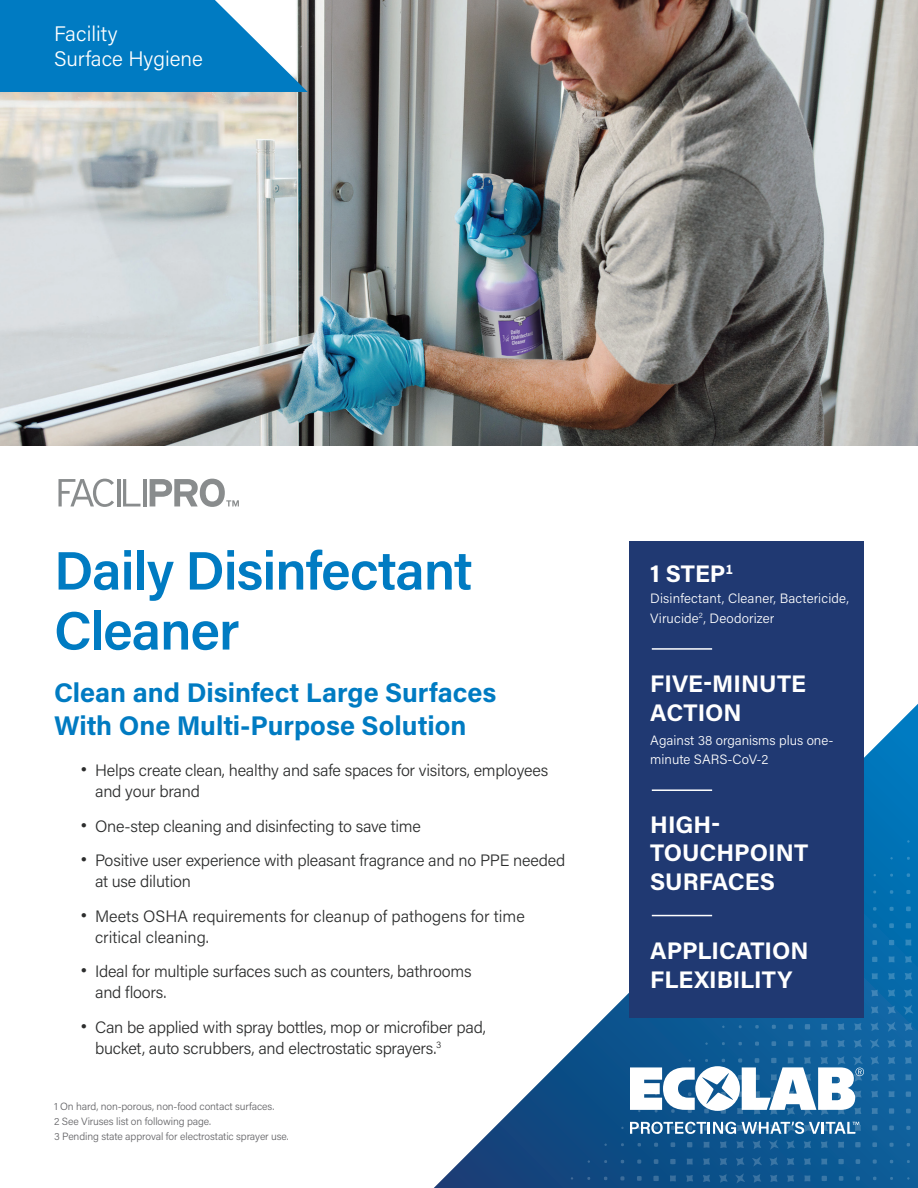
<style>
.page{position:relative;width:918px;height:1188px;background:#fff}
.page>*{position:absolute;margin:0;border:0;box-sizing:border-box;transform-origin:0 0}
.t1{font:600 54px/60px "Acumin Pro";letter-spacing:-.02em;color:#007bc2}
.t2{font:700 27px/33px "Acumin Pro";color:#007bc2}
.t3{font:700 24px/28.5px "Acumin Pro";color:#fff}
.t4{font:300 21px/25.5px "Acumin Pro";color:#fff}
.t5{font:300 16.5px/21px "Acumin Pro";letter-spacing:-.015em;color:#2c2d2d}
.t6{font:300 13.5px/19.5px "Acumin Pro";letter-spacing:.01em;color:#fff}
.t7{font:300 10.5px/15px "Acumin Pro";letter-spacing:-.01em;color:#636366}
</style>
<div class="page">
<img style="left:0;top:0;width:918px;height:446px">
<svg style="left:434px;top:704px;width:484px;height:484px"></svg>
<svg style="left:753px;top:1174px;width:8px;height:9px"></svg>
<svg style="left:770px;top:1175px;width:8px;height:7px"></svg>
<svg style="left:787px;top:1175px;width:7px;height:7px"></svg>
<svg style="left:804px;top:1175px;width:6px;height:6px"></svg>
<svg style="left:822px;top:1176px;width:5px;height:5px"></svg>
<svg style="left:839px;top:1176px;width:5px;height:5px"></svg>
<svg style="left:856px;top:1176px;width:4px;height:5px"></svg>
<svg style="left:873px;top:1177px;width:4px;height:3px"></svg>
<svg style="left:735px;top:1173px;width:10px;height:11px"></svg>
<svg style="left:719px;top:1174px;width:9px;height:9px"></svg>
<svg style="left:703px;top:1175px;width:7px;height:7px"></svg>
<svg style="left:686px;top:1175px;width:7px;height:7px"></svg>
<svg style="left:670px;top:1175px;width:6px;height:6px"></svg>
<svg style="left:653px;top:1176px;width:6px;height:5px"></svg>
<svg style="left:637px;top:1176px;width:5px;height:5px"></svg>
<svg style="left:620px;top:1176px;width:5px;height:5px"></svg>
<svg style="left:604px;top:1177px;width:4px;height:3px"></svg>
<svg style="left:769px;top:1157px;width:9px;height:9px"></svg>
<svg style="left:787px;top:1158px;width:7px;height:7px"></svg>
<svg style="left:804px;top:1158px;width:7px;height:7px"></svg>
<svg style="left:821px;top:1159px;width:6px;height:6px"></svg>
<svg style="left:838px;top:1159px;width:6px;height:5px"></svg>
<svg style="left:855px;top:1159px;width:5px;height:5px"></svg>
<svg style="left:873px;top:1159px;width:4px;height:5px"></svg>
<svg style="left:752px;top:1156px;width:10px;height:11px"></svg>
<svg style="left:736px;top:1157px;width:9px;height:9px"></svg>
<svg style="left:720px;top:1158px;width:7px;height:7px"></svg>
<svg style="left:703px;top:1158px;width:7px;height:7px"></svg>
<svg style="left:687px;top:1159px;width:6px;height:6px"></svg>
<svg style="left:670px;top:1159px;width:6px;height:5px"></svg>
<svg style="left:654px;top:1159px;width:5px;height:5px"></svg>
<svg style="left:637px;top:1159px;width:4px;height:5px"></svg>
<svg style="left:786px;top:1140px;width:9px;height:9px"></svg>
<svg style="left:804px;top:1141px;width:7px;height:7px"></svg>
<svg style="left:821px;top:1141px;width:7px;height:7px"></svg>
<svg style="left:838px;top:1142px;width:6px;height:6px"></svg>
<svg style="left:855px;top:1142px;width:6px;height:5px"></svg>
<svg style="left:872px;top:1142px;width:5px;height:5px"></svg>
<svg style="left:889px;top:1143px;width:5px;height:4px"></svg>
<svg style="left:906px;top:1143px;width:4px;height:4px"></svg>
<svg style="left:769px;top:1140px;width:10px;height:10px"></svg>
<svg style="left:753px;top:1140px;width:8px;height:9px"></svg>
<svg style="left:736px;top:1141px;width:8px;height:7px"></svg>
<svg style="left:720px;top:1141px;width:7px;height:7px"></svg>
<svg style="left:704px;top:1142px;width:6px;height:6px"></svg>
<svg style="left:687px;top:1142px;width:5px;height:5px"></svg>
<svg style="left:670px;top:1142px;width:5px;height:5px"></svg>
<svg style="left:654px;top:1143px;width:4px;height:4px"></svg>
<svg style="left:637px;top:1143px;width:4px;height:4px"></svg>
<svg style="left:872px;top:1125px;width:5px;height:6px"></svg>
<svg style="left:889px;top:1125px;width:5px;height:5px"></svg>
<svg style="left:906px;top:1126px;width:5px;height:4px"></svg>
<svg style="left:872px;top:1108px;width:6px;height:6px"></svg>
<svg style="left:889px;top:1108px;width:5px;height:6px"></svg>
<svg style="left:906px;top:1109px;width:5px;height:4px"></svg>
<svg style="left:871px;top:1091px;width:7px;height:7px"></svg>
<svg style="left:889px;top:1091px;width:6px;height:6px"></svg>
<svg style="left:906px;top:1091px;width:5px;height:6px"></svg>
<svg style="left:871px;top:1074px;width:7px;height:7px"></svg>
<svg style="left:888px;top:1074px;width:7px;height:7px"></svg>
<svg style="left:905px;top:1074px;width:6px;height:6px"></svg>
<svg style="left:870px;top:1056px;width:9px;height:9px"></svg>
<svg style="left:888px;top:1057px;width:7px;height:7px"></svg>
<svg style="left:905px;top:1057px;width:7px;height:7px"></svg>
<svg style="left:887px;top:1039px;width:9px;height:9px"></svg>
<svg style="left:905px;top:1040px;width:7px;height:7px"></svg>
<svg style="left:870px;top:1039px;width:10px;height:10px"></svg>
<svg style="left:854px;top:1039px;width:8px;height:9px"></svg>
<svg style="left:837px;top:1040px;width:8px;height:7px"></svg>
<svg style="left:821px;top:1040px;width:7px;height:7px"></svg>
<svg style="left:804px;top:1041px;width:6px;height:6px"></svg>
<svg style="left:788px;top:1041px;width:5px;height:5px"></svg>
<svg style="left:771px;top:1041px;width:5px;height:5px"></svg>
<svg style="left:755px;top:1042px;width:4px;height:4px"></svg>
<svg style="left:738px;top:1042px;width:4px;height:3px"></svg>
<svg style="left:904px;top:1022px;width:9px;height:9px"></svg>
<svg style="left:886px;top:1022px;width:11px;height:10px"></svg>
<svg style="left:870px;top:1022px;width:9px;height:9px"></svg>
<svg style="left:854px;top:1023px;width:8px;height:8px"></svg>
<svg style="left:838px;top:1023px;width:7px;height:7px"></svg>
<svg style="left:821px;top:1024px;width:6px;height:6px"></svg>
<svg style="left:805px;top:1024px;width:5px;height:5px"></svg>
<svg style="left:788px;top:1024px;width:5px;height:5px"></svg>
<svg style="left:772px;top:1025px;width:4px;height:4px"></svg>
<svg style="left:755px;top:1025px;width:4px;height:4px"></svg>
<svg style="left:903px;top:1005px;width:11px;height:10px"></svg>
<svg style="left:887px;top:1006px;width:9px;height:8px"></svg>
<svg style="left:871px;top:1006px;width:7px;height:8px"></svg>
<svg style="left:904px;top:989px;width:9px;height:8px"></svg>
<svg style="left:888px;top:989px;width:7px;height:8px"></svg>
<svg style="left:871px;top:990px;width:7px;height:7px"></svg>
<svg style="left:905px;top:972px;width:7px;height:8px"></svg>
<svg style="left:888px;top:973px;width:7px;height:7px"></svg>
<svg style="left:872px;top:973px;width:6px;height:6px"></svg>
<svg style="left:905px;top:956px;width:7px;height:7px"></svg>
<svg style="left:889px;top:956px;width:6px;height:6px"></svg>
<svg style="left:872px;top:957px;width:5px;height:5px"></svg>
<svg style="left:905px;top:940px;width:6px;height:6px"></svg>
<svg style="left:889px;top:940px;width:5px;height:5px"></svg>
<svg style="left:872px;top:940px;width:5px;height:5px"></svg>
<svg style="left:906px;top:923px;width:5px;height:5px"></svg>
<svg style="left:889px;top:923px;width:5px;height:5px"></svg>
<svg style="left:873px;top:924px;width:4px;height:4px"></svg>
<svg style="left:906px;top:906px;width:5px;height:5px"></svg>
<svg style="left:889px;top:907px;width:5px;height:4px"></svg>
<svg style="left:873px;top:907px;width:4px;height:4px"></svg>
<svg style="left:906px;top:890px;width:5px;height:4px"></svg>
<svg style="left:890px;top:890px;width:4px;height:4px"></svg>
<svg style="left:906px;top:873px;width:4px;height:4px"></svg>
<svg style="left:630px;top:1057px;width:186px;height:59px"></svg>
<svg style="left:818px;top:1055px;width:46px;height:60px"></svg>
<svg style="left:812px;top:1122px;width:49px;height:12px"></svg>
<svg style="left:630px;top:1122px;width:182px;height:12px"></svg>
<div style="left:629px;top:541px;width:235px;height:477px;background:#203972"></div>
<svg style="left:0;top:0;width:308px;height:92px;background:#218ac7"></svg>
<hr style="left:652px;top:648px;width:60px;height:2px;background:#fff">
<hr style="left:652px;top:915px;width:60px;height:1px;background:#fff">
<hr style="left:652px;top:789px;width:60px;height:2px;background:#fff">
<svg style="left:58px;top:479px;width:56px;height:28px"></svg>
<hr style="left:117px;top:479px;width:3px;height:27px;background:#898c8d">
<svg style="left:123px;top:479px;width:18px;height:27px"></svg>
<hr style="left:144px;top:479px;width:3px;height:27px;background:#898c8d">
<svg style="left:150px;top:479px;width:89px;height:28px"></svg>
<p class="t4" style="left:54px;top:20px;width:150px">Facility<br>Surface Hygiene</p>
<h1 class="t1" style="left:54px;top:538px;width:420px">Daily Disinfectant<br>Cleaner</h1>
<h2 class="t2" style="left:54px;top:675px;width:444px">Clean and Disinfect Large Surfaces<br>With One Multi-Purpose Solution</h2>
<p class="t5" style="left:95px;top:759px;width:455px;text-indent:-14px">● Helps create clean, healthy and safe spaces for visitors, employees and your brand</p>
<p class="t5" style="left:81px;top:815px;width:342px">● One-step cleaning and disinfecting to save time</p>
<p class="t5" style="left:95px;top:849px;width:472px;text-indent:-14px">● Positive user experience with pleasant fragrance and no PPE needed at use dilution</p>
<p class="t5" style="left:95px;top:905px;width:431px;text-indent:-14px">● Meets OSHA requirements for cleanup of pathogens for time critical cleaning.</p>
<p class="t5" style="left:95px;top:960px;width:378px;text-indent:-14px">● Ideal for multiple surfaces such as counters, bathrooms and floors.</p>
<p class="t5" style="left:95px;top:1016px;width:392px;text-indent:-14px">● Can be applied with spray bottles, mop or microfiber pad, bucket, auto scrubbers, and electrostatic sprayers.<sup>3</sup></p>
<p class="t7" style="left:54px;top:1099px;width:236px">1 On hard, non-porous, non-food contact surfaces.<br>2 See Viruses list on following page.<br>3 Pending state approval for electrostatic sprayer use.</p>
<h3 class="t3" style="left:650px;top:559px;width:85px">1 STEP<sup>1</sup></h3>
<p class="t6" style="left:650px;top:588px;width:200px">Disinfectant, Cleaner, Bactericide,<br>Virucide<sup>2</sup>, Deodorizer</p>
<h3 class="t3" style="left:650px;top:669px;width:157px">FIVE-MINUTE<br>ACTION</h3>
<p class="t6" style="left:650px;top:730px;width:185px">Against 38 organisms plus one&shy;minute SARS-CoV-2</p>
<h3 class="t3" style="left:650px;top:809px;width:159px">HIGH-<br>TOUCHPOINT<br>SURFACES</h3>
<h3 class="t3" style="left:650px;top:936px;width:160px">APPLICATION<br>FLEXIBILITY</h3>
</div>
